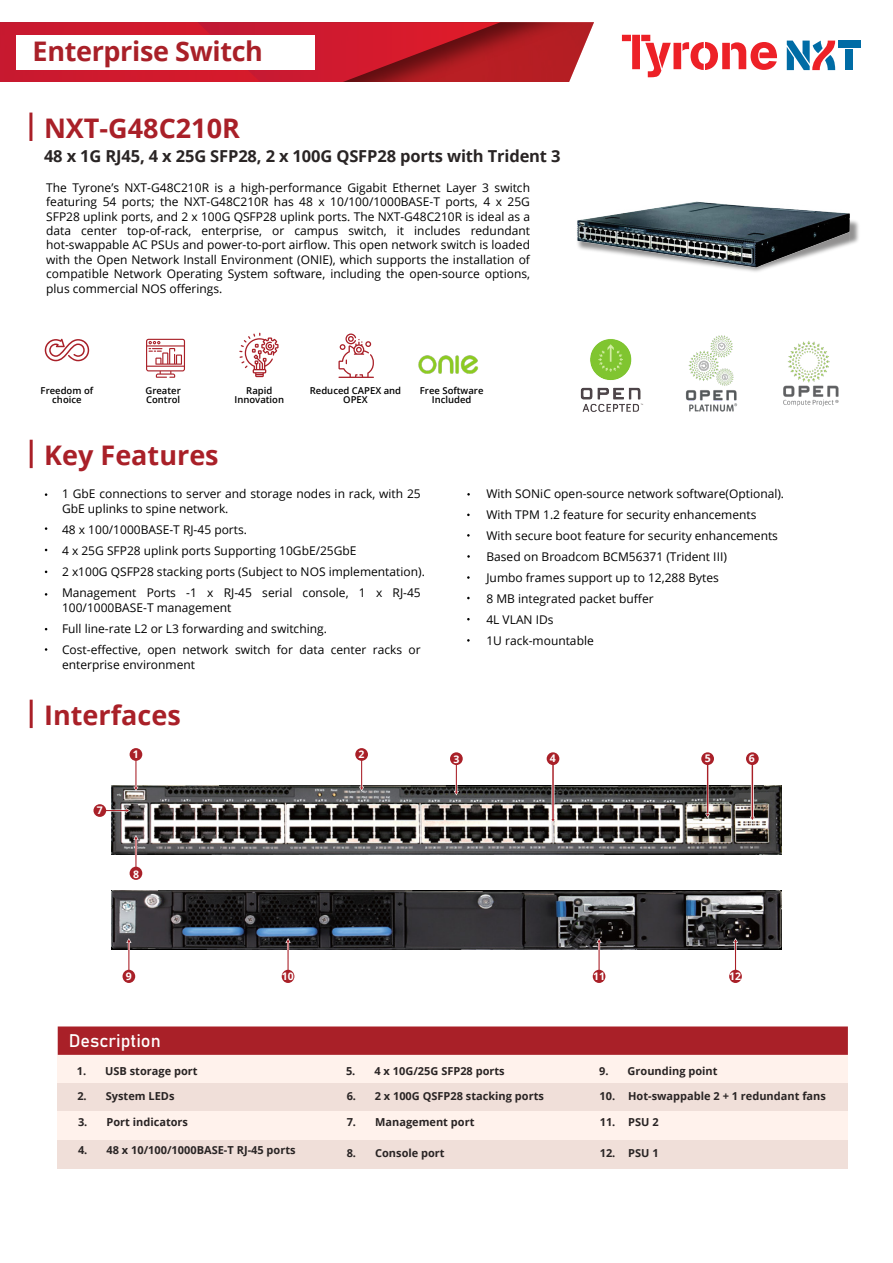
<style>
.page{position:relative;width:893px;height:1263px;background:#fff}
.page>*{position:absolute;margin:0;border:0;box-sizing:border-box;transform-origin:0 0}
.t1{font:700 27px "Open Sans";color:#a92028}
.t2{font:18px "Bahnschrift";color:#fff}
.t3{font:700 16.5px "Open Sans";letter-spacing:-.01em;color:#292424}
.t4{font:12px/21px "Open Sans";color:#000}
.t5{font:700 10.95px "Open Sans";color:#292424}
.t6{font:700 10.5px "Open Sans";color:#fff}
.t7{font:600 9.45px/9.4px "Open Sans";color:#000;text-align:center}
</style>
<div class="page">
<svg style="left:501px;top:22px;width:93px;height:60px"></svg>
<svg style="left:260px;top:22px;width:241px;height:60px"></svg>
<div style="left:0;top:22px;width:260px;height:60px;background:linear-gradient(to right,#cb192e,#d01a2e)"></div>
<div style="left:16px;top:35px;width:299px;height:34px;background:#fff"></div>
<hr style="left:29px;top:113px;width:3px;height:28px;background:#a92028">
<hr style="left:30px;top:440px;width:3px;height:28px;background:#a92028">
<hr style="left:30px;top:700px;width:3px;height:28px;background:#a92028">
<div style="left:58px;top:1026px;width:790px;height:29px;background:#a92028"></div>
<div style="left:58px;top:1055px;width:255px;height:28px;background:#fff2ec"></div>
<div style="left:313px;top:1055px;width:255px;height:28px;background:#fff2ec"></div>
<div style="left:58px;top:1083px;width:255px;height:28px;background:#f0dfd9"></div>
<div style="left:313px;top:1083px;width:255px;height:28px;background:#f0dfd9"></div>
<div style="left:58px;top:1111px;width:255px;height:29px;background:#fff2ec"></div>
<div style="left:313px;top:1111px;width:255px;height:29px;background:#fff2ec"></div>
<div style="left:58px;top:1140px;width:255px;height:28px;background:#f0dfd9"></div>
<div style="left:313px;top:1140px;width:255px;height:28px;background:#f0dfd9"></div>
<div style="left:568px;top:1055px;width:279px;height:28px;background:#fff2ec"></div>
<div style="left:568px;top:1083px;width:279px;height:28px;background:#f0dfd9"></div>
<div style="left:568px;top:1111px;width:279px;height:29px;background:#fff2ec"></div>
<div style="left:568px;top:1140px;width:279px;height:28px;background:#f0dfd9"></div>
<img style="left:112px;top:785px;width:669px;height:69px">
<div style="left:739px;top:793px;width:29px;height:5px;background:#4c4c4c"></div>
<img style="left:112px;top:890px;width:669px;height:60px">
<img style="left:577px;top:201px;width:282px;height:71px">
<svg style="left:622px;top:35px;width:155px;height:42px"></svg>
<div style="left:838px;top:41px;width:23px;height:7px;background:#006ca5"></div>
<div style="left:846px;top:49px;width:7px;height:21px;background:#006ca5"></div>
<svg style="left:787px;top:41px;width:48px;height:29px"></svg>
<svg style="left:133px;top:760px;width:6px;height:31px"></svg>
<div style="left:130px;top:748px;width:12px;height:13px;background:#a92028;border-radius:50%"></div>
<hr style="left:135px;top:839px;width:2px;height:28px;background:#fff">
<hr style="left:135px;top:838px;width:1px;height:30px;background:#a92028">
<svg style="left:133px;top:835px;width:6px;height:5px"></svg>
<div style="left:130px;top:867px;width:12px;height:13px;background:#a92028;border-radius:50%"></div>
<svg style="left:126px;top:938px;width:6px;height:33px"></svg>
<div style="left:123px;top:970px;width:12px;height:13px;background:#a92028;border-radius:50%"></div>
<hr style="left:287px;top:942px;width:2px;height:29px;background:#a92028">
<svg style="left:285px;top:938px;width:6px;height:5px"></svg>
<div style="left:282px;top:970px;width:12px;height:13px;background:#a92028;border-radius:50%"></div>
<hr style="left:598px;top:942px;width:2px;height:29px;background:#a92028">
<svg style="left:596px;top:938px;width:6px;height:5px"></svg>
<div style="left:593px;top:970px;width:12px;height:13px;background:#a92028;border-radius:50%"></div>
<svg style="left:733px;top:938px;width:5px;height:32px"></svg>
<div style="left:729px;top:970px;width:13px;height:13px;background:#a92028;border-radius:50%"></div>
<svg style="left:106px;top:808px;width:24px;height:5px"></svg>
<div style="left:93px;top:804px;width:13px;height:13px;background:#a92028;border-radius:50%"></div>
<svg style="left:359px;top:761px;width:5px;height:30px"></svg>
<div style="left:355px;top:748px;width:13px;height:13px;background:#a92028;border-radius:50%"></div>
<svg style="left:454px;top:765px;width:5px;height:30px"></svg>
<div style="left:450px;top:752px;width:13px;height:13px;background:#a92028;border-radius:50%"></div>
<hr style="left:551px;top:767px;width:3px;height:52px;background:#fff">
<hr style="left:552px;top:765px;width:2px;height:54px;background:#a92028">
<svg style="left:550px;top:818px;width:6px;height:5px"></svg>
<div style="left:547px;top:752px;width:12px;height:13px;background:#a92028;border-radius:50%"></div>
<hr style="left:707px;top:765px;width:2px;height:48px;background:#fff">
<hr style="left:707px;top:763px;width:1px;height:50px;background:#a92028">
<svg style="left:705px;top:813px;width:5px;height:5px"></svg>
<div style="left:701px;top:752px;width:13px;height:13px;background:#a92028;border-radius:50%"></div>
<hr style="left:751px;top:765px;width:3px;height:52px;background:#fff">
<hr style="left:752px;top:765px;width:1px;height:53px;background:#a92028">
<svg style="left:750px;top:817px;width:5px;height:4px"></svg>
<div style="left:746px;top:752px;width:13px;height:13px;background:#a92028;border-radius:50%"></div>
<svg style="left:45px;top:339px;width:44px;height:22px"></svg>
<svg style="left:146px;top:339px;width:39px;height:39px"></svg>
<svg style="left:239px;top:333px;width:40px;height:44px"></svg>
<svg style="left:338px;top:333px;width:36px;height:45px"></svg>
<img style="left:418px;top:356px;width:60px;height:18px">
<img style="left:580px;top:339px;width:64px;height:73px">
<img style="left:685px;top:336px;width:53px;height:76px">
<img style="left:783px;top:341px;width:56px;height:66px">
<h1 class="t1" style="left:33px;top:32px;width:232px">Enterprise Switch</h1>
<h1 class="t1" style="left:44px;top:109px;width:197px">NXT-G48C210R</h1>
<h3 class="t3" style="left:44px;top:144px;width:518px">48 x 1G RJ45, 4 x 25G SFP28, 2 x 100G QSFP28 ports with Trident 3</h3>
<p class="t4" style="left:46px;top:180px;width:485px;line-height:14.4px;text-align:justify">The Tyrone’s NXT-G48C210R is a high-performance Gigabit Ethernet Layer 3 switch featuring 54 ports; the NXT-G48C210R has 48 x 10/100/1000BASE-T ports, 4 x 25G SFP28 uplink ports, and 2 x 100G QSFP28 uplink ports. The NXT-G48C210R is ideal as a data center top-of-rack, enterprise, or campus switch, it includes redundant hot-swappable AC PSUs and power-to-port airflow. This open network switch is loaded with the Open Network Install Environment (ONIE), which supports the installation of compatible Network Operating System software, including the open-source options, plus commercial NOS offerings.</p>
<p class="t7" style="left:41px;top:386px;width:54px">Freedom of choice</p>
<p class="t7" style="left:145px;top:386px;width:37px;text-align:left">Greater<br>Control</p>
<p class="t7" style="left:235px;top:386px;width:51px">Rapid<br>Innovation</p>
<p class="t7" style="left:310px;top:386px;width:93px">Reduced CAPEX and<br>OPEX</p>
<p class="t7" style="left:420px;top:386px;width:65px">Free Software<br>Included</p>
<h1 class="t1" style="left:44px;top:436px;width:176px">Key Features</h1>
<p class="t4" style="left:62px;top:485px;width:360px;line-height:15px">1 GbE connections to server and storage nodes in rack, with 25<br>GbE uplinks to spine network.</p>
<p class="t4" style="left:62px;top:518px;width:364px">48 x 100/1000BASE-T RJ-45 ports.<br>4 x 25G SFP28 uplink ports Supporting 10GbE/25GbE<br>2 x100G QSFP28 stacking ports (Subject to NOS implementation).<br>Management Ports -1 x RJ-45 serial console, 1 x RJ-45</p>
<p class="t4" style="left:62px;top:596px;width:360px">100/1000BASE-T management<br>Full line-rate L2 or L3 forwarding and switching.<br>Cost-effective, open network switch for data center racks or</p>
<p class="t4" style="left:62px;top:653px;width:134px">enterprise environment</p>
<h1 class="t1" style="left:44px;top:696px;width:138px">Interfaces</h1>
<p class="t6" style="left:97px;top:803px;width:7px">7</p>
<p class="t6" style="left:133px;top:747px;width:7px">1</p>
<p class="t6" style="left:133px;top:866px;width:7px">8</p>
<p class="t6" style="left:359px;top:747px;width:7px">2</p>
<p class="t4" style="left:486px;top:482px;width:299px">With SONiC open-source network software(Optional).<br>With TPM 1.2 feature for security enhancements With secure boot feature for security enhancements Based on Broadcom BCM56371 (Trident III)<br>Jumbo frames support up to 12,288 Bytes<br>8 MB integrated packet buffer<br>4L VLAN IDs<br>1U rack-mountable</p>
<p class="t6" style="left:453px;top:751px;width:7px">3</p>
<p class="t6" style="left:550px;top:751px;width:7px">4</p>
<p class="t6" style="left:705px;top:751px;width:7px">5</p>
<p class="t6" style="left:749px;top:751px;width:7px">6</p>
<p class="t6" style="left:126px;top:969px;width:7px">9</p>
<p class="t6" style="left:282px;top:969px;width:13px">10</p>
<p class="t6" style="left:593px;top:969px;width:13px">11</p>
<p class="t6" style="left:729px;top:969px;width:13px">12</p>
<h2 class="t2" style="left:69px;top:1027px;width:94px">Description</h2>
<p class="t5" style="left:77px;top:1063px;width:122px">1. USB storage port</p>
<p class="t5" style="left:77px;top:1089px;width:99px">2. System LEDs</p>
<p class="t5" style="left:78px;top:1114px;width:112px">3. Port indicators</p>
<p class="t5" style="left:78px;top:1142px;width:219px">4. 48 x 10/100/1000BASE-T RJ-45 ports</p>
<p class="t5" style="left:346px;top:1063px;width:160px">5. 4 x 10G/25G SFP28 ports</p>
<p class="t5" style="left:347px;top:1089px;width:199px">6. 2 x 100G QSFP28 stacking ports</p>
<p class="t5" style="left:347px;top:1114px;width:129px">7. Management port</p>
<p class="t5" style="left:347px;top:1145px;width:100px">8. Console port</p>
<p class="t5" style="left:599px;top:1063px;width:120px">9. Grounding point</p>
<p class="t5" style="left:600px;top:1089px;width:228px">10. Hot-swappable 2 + 1 redundant fans</p>
<p class="t5" style="left:600px;top:1114px;width:60px">11. PSU 2</p>
<p class="t5" style="left:600px;top:1145px;width:60px">12. PSU 1</p>
</div>
